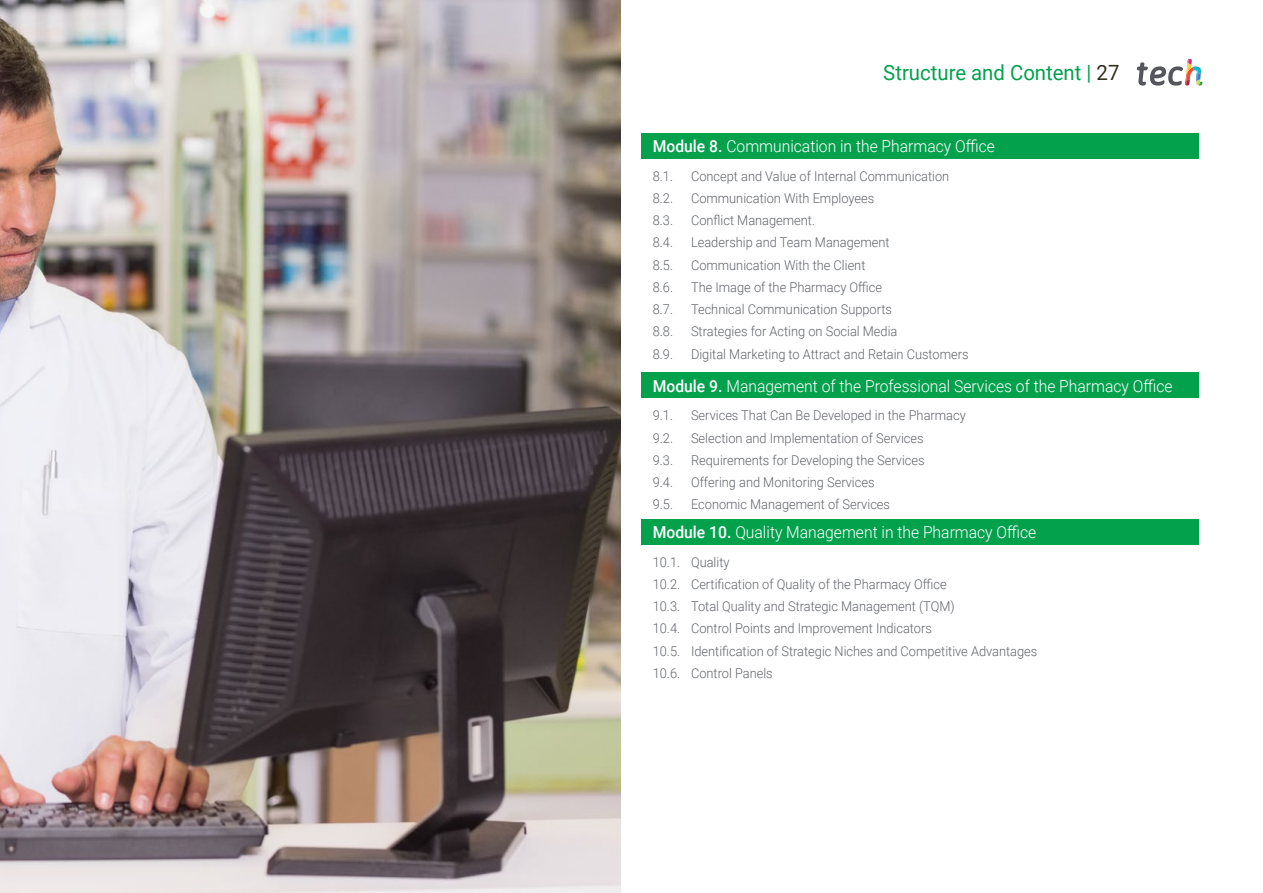
<style>
.page{position:relative;width:1263px;height:893px;background:#fff}
.page>*{position:absolute;margin:0;border:0;box-sizing:border-box;transform-origin:0 0}
.t1{font:21px "Roboto";color:#04a14d}
.t2{font:300 16.5px "Roboto";color:#fff;scale:.95 1}
.t3{font:300 13.5px/22.2px "Roboto";color:#61646a;scale:.95 1}
.s1{color:#312e20}
.s2{font-weight:500}
</style>
<div class="page">
<img style="left:0;top:0;width:621px;height:893px">
<svg style="left:1137px;top:59px;width:65px;height:27px"></svg>
<div style="left:642px;top:133px;width:557px;height:25px;background:#04a14d"></div>
<div style="left:642px;top:373px;width:557px;height:25px;background:#04a14d"></div>
<div style="left:642px;top:519px;width:557px;height:25px;background:#04a14d"></div>
<h1 class="t1" style="left:883px;top:57px;width:238px">Structure and Content | <span class="s1">27</span></h1>
<p class="t2" style="left:653px;top:135px;width:362px"><span class="s2">Module 8.</span> Communication in the Pharmacy Office</p>
<p class="t3" style="left:653px;top:164px;width:23px">8.1.</p>
<p class="t3" style="left:691px;top:164px;width:273px">Concept and Value of Internal Communication</p>
<p class="t3" style="left:653px;top:186px;width:23px">8.2.</p>
<p class="t3" style="left:691px;top:186px;width:194px">Communication With Employees</p>
<p class="t3" style="left:653px;top:209px;width:23px">8.3.</p>
<p class="t3" style="left:691px;top:209px;width:132px">Conflict Management.</p>
<p class="t3" style="left:653px;top:231px;width:23px">8.4.</p>
<p class="t3" style="left:691px;top:231px;width:211px">Leadership and Team Management</p>
<p class="t3" style="left:653px;top:253px;width:23px">8.5.</p>
<p class="t3" style="left:691px;top:253px;width:185px">Communication With the Client</p>
<p class="t3" style="left:653px;top:275px;width:23px">8.6.</p>
<p class="t3" style="left:691px;top:275px;width:203px">The Image of the Pharmacy Office</p>
<p class="t3" style="left:653px;top:298px;width:23px">8.7.</p>
<p class="t3" style="left:691px;top:298px;width:213px">Technical Communication Supports</p>
<p class="t3" style="left:653px;top:320px;width:23px">8.8.</p>
<p class="t3" style="left:691px;top:320px;width:219px">Strategies for Acting on Social Media</p>
<p class="t3" style="left:653px;top:342px;width:23px">8.9.</p>
<p class="t3" style="left:691px;top:342px;width:294px">Digital Marketing to Attract and Retain Customers</p>
<p class="t2" style="left:653px;top:374px;width:549px"><span class="s2">Module 9.</span> Management of the Professional Services of the Pharmacy Office</p>
<p class="t3" style="left:653px;top:404px;width:23px">9.1.</p>
<p class="t3" style="left:691px;top:404px;width:291px">Services That Can Be Developed in the Pharmacy</p>
<p class="t3" style="left:653px;top:426px;width:23px">9.2.</p>
<p class="t3" style="left:691px;top:426px;width:246px">Selection and Implementation of Services</p>
<p class="t3" style="left:653px;top:448px;width:23px">9.3.</p>
<p class="t3" style="left:691px;top:448px;width:247px">Requirements for Developing the Services</p>
<p class="t3" style="left:653px;top:471px;width:23px">9.4.</p>
<p class="t3" style="left:691px;top:471px;width:195px">Offering and Monitoring Services</p>
<p class="t3" style="left:653px;top:493px;width:23px">9.5.</p>
<p class="t3" style="left:691px;top:493px;width:211px">Economic Management of Services</p>
<p class="t2" style="left:653px;top:521px;width:405px"><span class="s2">Module 10.</span> Quality Management in the Pharmacy Office</p>
<p class="t3" style="left:653px;top:550px;width:406px">10.1. Quality<br>10.2. Certification of Quality of the Pharmacy Office<br>10.3. Total Quality and Strategic Management (TQM)<br>10.4. Control Points and Improvement Indicators<br>10.5. Identification of Strategic Niches and Competitive Advantages 10.6. Control Panels</p>
</div>
